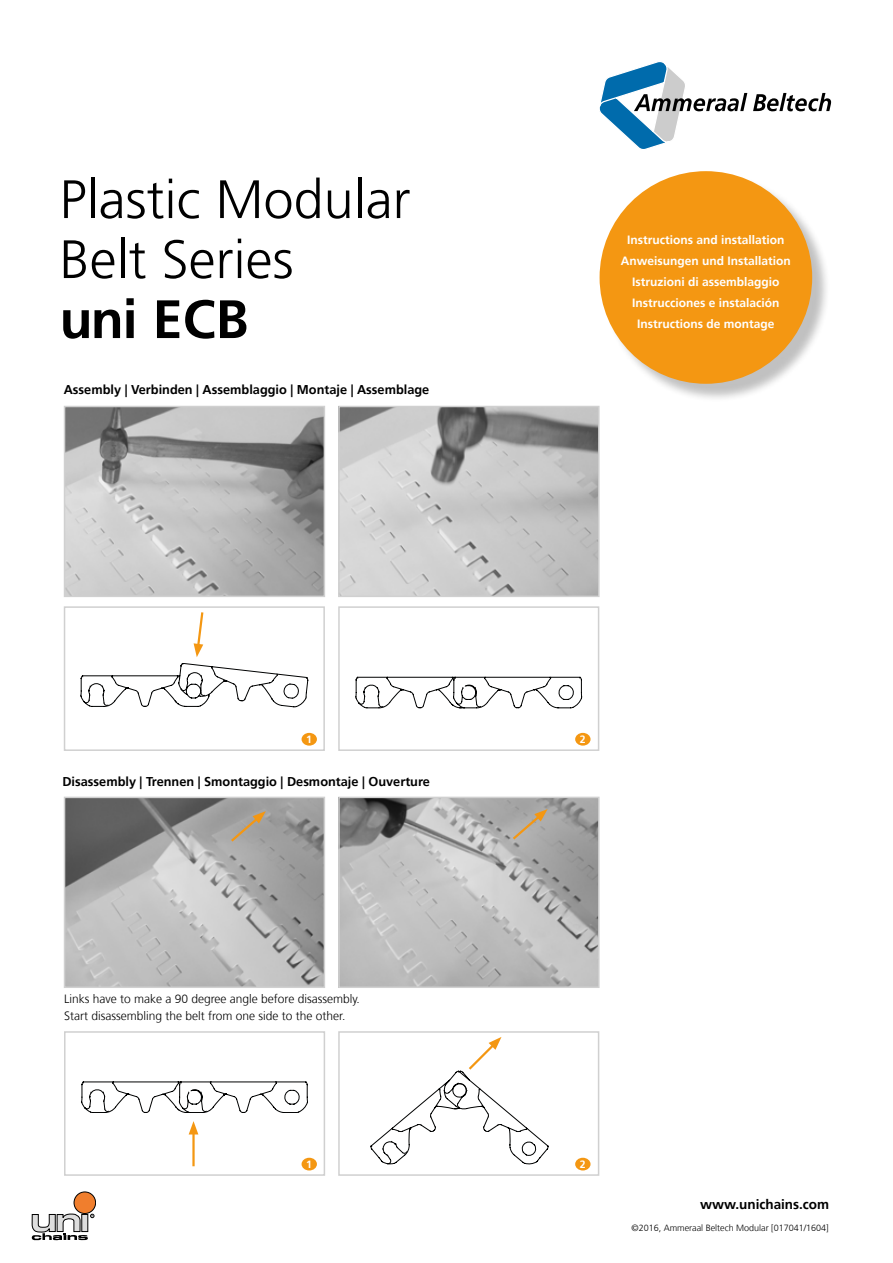
<style>
.page{position:relative;width:893px;height:1263px;background:#fff}
.page>*{position:absolute;margin:0;border:0;box-sizing:border-box;transform-origin:0 0}
.t1{font:300 54px/60px "Frutiger";color:#000}
.t2{font:700 54px "Frutiger";color:#000}
.t3{font:700 13.5px "Frutiger";color:#000}
.t4{font:700 12.75px "Frutiger";color:#000}
.t5{font:700 12px/21px "Frutiger";color:#fff;text-align:center}
.t6{font:300 12px/16.5px "Frutiger";color:#000}
.t7{font:700 10.5px "Frutiger";color:#fff}
.t8{font:300 9px "Frutiger";color:#000}
</style>
<div class="page">
<img style="left:67px;top:409px;width:255px;height:185px">
<div style="left:64px;top:406px;width:261px;height:191px;border:2px solid #d0d0d0"></div>
<img style="left:341px;top:409px;width:256px;height:185px">
<div style="left:338px;top:406px;width:262px;height:191px;border:2px solid #d0d0d0"></div>
<img style="left:341px;top:800px;width:256px;height:185px">
<div style="left:338px;top:797px;width:262px;height:191px;border:2px solid #d0d0d0"></div>
<img style="left:67px;top:800px;width:255px;height:185px">
<div style="left:64px;top:797px;width:261px;height:191px;border:2px solid #d0d0d0"></div>
<svg style="left:356px;top:677px;width:226px;height:31px"></svg>
<div style="left:338px;top:606px;width:261px;height:145px;border:2px solid #d0d0d0"></div>
<div style="left:338px;top:1031px;width:261px;height:145px;border:2px solid #d0d0d0"></div>
<svg style="left:81px;top:663px;width:227px;height:44px"></svg>
<div style="left:64px;top:606px;width:261px;height:145px;border:2px solid #d0d0d0"></div>
<div style="left:74px;top:1192px;width:22px;height:21px;background:#f07e2d;border-radius:50%"></div>
<div style="left:74px;top:1192px;width:22px;height:22px;border:1px solid #000;border-radius:50%"></div>
<svg style="left:32px;top:1213px;width:62px;height:27px"></svg>
<div style="left:82px;top:1214px;width:6px;height:17px;background:#dcdcdc"></div>
<svg style="left:599px;top:62px;width:148px;height:87px"></svg>
<svg style="left:753px;top:93px;width:78px;height:18px"></svg>
<svg style="left:371px;top:1037px;width:177px;height:127px"></svg>
<hr style="left:192px;top:1130px;width:3px;height:36px;background:#f49712">
<svg style="left:189px;top:1121px;width:9px;height:13px"></svg>
<svg style="left:510px;top:809px;width:38px;height:33px"></svg>
<svg style="left:194px;top:612px;width:10px;height:45px"></svg>
<svg style="left:229px;top:811px;width:37px;height:33px"></svg>
<svg style="left:81px;top:1081px;width:227px;height:32px"></svg>
<div style="left:64px;top:1031px;width:261px;height:145px;border:2px solid #d0d0d0"></div>
<div style="left:602px;top:173px;width:229px;height:229px;background:#000;opacity:.25"></div>
<div style="left:600px;top:171px;width:212px;height:213px;background:#f49712;border-radius:50%"></div>
<div style="left:575px;top:733px;width:15px;height:13px;background:#f49712;border-radius:50%"></div>
<div style="left:575px;top:1158px;width:15px;height:12px;background:#f49712;border-radius:50%"></div>
<div style="left:302px;top:733px;width:15px;height:13px;background:#f49712;border-radius:50%"></div>
<div style="left:302px;top:1158px;width:15px;height:12px;background:#f49712;border-radius:50%"></div>
<h1 class="t1" style="left:60px;top:170px;width:352px">Plastic Modular<br>Belt Series</h1>
<h1 class="t2" style="left:60px;top:288px;width:191px">u n i ECB</h1>
<p class="t4" style="left:64px;top:382px;width:367px">Assembly | Verbinden | Assemblaggio | Montaje | Assemblage</p>
<p class="t7" style="left:306px;top:733px;width:7px">1</p>
<p class="t4" style="left:62px;top:774px;width:369px">Disassembly | Trennen | Smontaggio | Desmontaje | Ouverture</p>
<p class="t6" style="left:64px;top:991px;width:297px">Links have to make a 90 degree angle before disassembly.<br>Start disassembling the belt from one side to the other.</p>
<p class="t7" style="left:306px;top:1158px;width:7px">1</p>
<p class="t5" style="left:621px;top:229px;width:172px">Instructions and installation<br>Anweisungen und Installation<br>Istruzioni di assemblaggio<br>Instrucciones e instalación<br>Instructions de montage</p>
<p class="t7" style="left:580px;top:733px;width:7px">2</p>
<p class="t7" style="left:580px;top:1158px;width:7px">2</p>
<p class="t3" style="left:700px;top:1196px;width:131px">www.unichains.com</p>
<p class="t8" style="left:631px;top:1223px;width:199px">©2016, Ammeraal Beltech Modular [017041/1604]</p>
</div>
